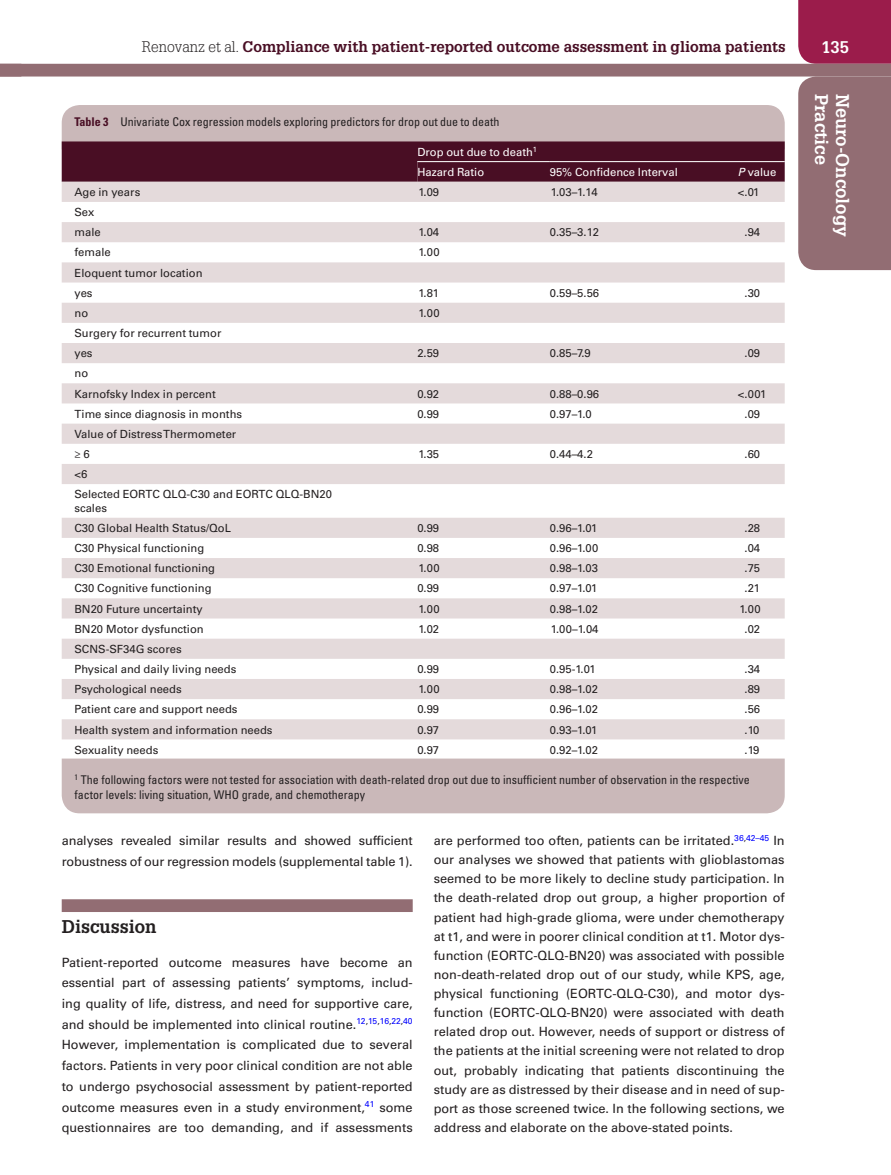
<style>
.page{position:relative;width:891px;height:1175px;background:#fff}
.page>*{position:absolute;margin:0;border:0;box-sizing:border-box;transform-origin:0 0}
.t1{font:700 18px "Glypha LT Std";color:#fff}
.t2{font:700 18px "Glypha LT Std";color:#231f20}
.t3{font:700 16.5px "Glypha LT Std";color:#fff}
.t4{font:700 15px "Glypha LT Std";color:#490e24}
.t5{font:12.75px/19px "Univers LT Std";letter-spacing:-.01em;color:#231f20;text-align:justify}
.t6{font:condensed 12px/15px "Univers LT Std";color:#231f20}
.t7{font:11.25px/20.1px "Univers LT Std";color:#231f20}
.t8{font:11.25px/20.1px "Univers LT Std";color:#fff}
.s1{font-weight:300;color:#231f20}
.s2{font-weight:700;color:#490e24}
.s3{font-style:italic}
</style>
<div class="page">
<div style="left:798px;top:0;width:93px;height:64px;background:#9b1c4b"></div>
<div style="left:0;top:64px;width:891px;height:12px;background:#926d73"></div>
<div style="left:798px;top:76px;width:93px;height:194px;background:#926d73"></div>
<div style="left:62px;top:758px;width:723px;height:55px;background:#cab8b9"></div>
<div style="left:62px;top:899px;width:351px;height:13px;background:#926d73"></div>
<svg style="left:62px;top:105px;width:723px;height:77px;background:#87606c"></svg>
<svg style="left:62px;top:182px;width:723px;height:557px"></svg>
<hr style="left:417px;top:161px;width:133px;height:1px;background:#fff">
<hr style="left:550px;top:161px;width:188px;height:1px;background:#fff">
<hr style="left:738px;top:161px;width:47px;height:1px;background:#fff">
<p class="t4" style="left:142px;top:37px;width:645px"><span class="s1">Renovanz et al.</span> Compliance with patient-reported outcome assessment in glioma patients</p>
<p class="t3" style="left:821px;top:37px;width:29px">135</p>
<h1 class="t1" style="left:833px;top:94px;width:85px;rotate:90deg">Oncology</h1>
<h1 class="t1" style="left:833px;top:94px;width:73px;rotate:90deg">Practice</h1>
<h1 class="t1" style="left:854px;top:94px;width:145px;rotate:90deg">Neuro-Oncology</h1>
<p class="t6" style="left:74px;top:114px;width:427px"><span class="s2">Table 3</span> Univariate Cox regression models exploring predictors for drop out due to death</p>
<p class="t8" style="left:417px;top:142px;width:121px">Drop out due to death<sup>1<br></sup>Hazard Ratio</p>
<p class="t8" style="left:550px;top:162px;width:130px">95% Confidence Interval</p>
<p class="t8" style="left:738px;top:162px;width:40px"><span class="s3">P</span> value</p>
<p class="t7" style="left:74px;top:182px;width:67px">Age in years</p>
<p class="t7" style="left:418px;top:182px;width:22px">1.09</p>
<p class="t7" style="left:551px;top:182px;width:48px">1.03–1.14</p>
<p class="t7" style="left:738px;top:182px;width:23px">&lt;.01</p>
<p class="t7" style="left:74px;top:202px;width:28px">Sex male</p>
<p class="t7" style="left:418px;top:222px;width:22px">1.04</p>
<p class="t7" style="left:550px;top:222px;width:51px">0.35–3.12</p>
<p class="t7" style="left:745px;top:222px;width:17px">.94</p>
<p class="t7" style="left:74px;top:242px;width:38px">female</p>
<p class="t7" style="left:418px;top:242px;width:23px">1.00</p>
<p class="t7" style="left:74px;top:262px;width:130px">Eloquent tumor location yes</p>
<p class="t7" style="left:418px;top:283px;width:22px">1.81</p>
<p class="t7" style="left:550px;top:283px;width:51px">0.59–5.56</p>
<p class="t7" style="left:745px;top:283px;width:17px">.30</p>
<p class="t7" style="left:74px;top:303px;width:15px">no</p>
<p class="t7" style="left:418px;top:303px;width:23px">1.00</p>
<p class="t7" style="left:74px;top:323px;width:148px">Surgery for recurrent tumor yes</p>
<p class="t7" style="left:417px;top:343px;width:23px">2.59</p>
<p class="t7" style="left:550px;top:343px;width:43px">0.85–7.9</p>
<p class="t7" style="left:745px;top:343px;width:17px">.09</p>
<p class="t7" style="left:74px;top:363px;width:143px">no<br>Karnofsky Index in percent</p>
<p class="t7" style="left:417px;top:383px;width:23px">0.92</p>
<p class="t7" style="left:550px;top:383px;width:51px">0.88–0.96</p>
<p class="t7" style="left:738px;top:383px;width:30px">&lt;.001</p>
<p class="t7" style="left:74px;top:404px;width:169px">Time since diagnosis in months</p>
<p class="t7" style="left:417px;top:404px;width:23px">0.99</p>
<p class="t7" style="left:550px;top:404px;width:44px">0.97–1.0</p>
<p class="t7" style="left:745px;top:404px;width:17px">.09</p>
<p class="t7" style="left:74px;top:424px;width:163px">Value of Distress Thermometer ≥ 6</p>
<p class="t7" style="left:418px;top:444px;width:22px">1.35</p>
<p class="t7" style="left:550px;top:444px;width:45px">0.44–4.2</p>
<p class="t7" style="left:745px;top:444px;width:17px">.60</p>
<p class="t7" style="left:74px;top:464px;width:259px">&lt;6<br>Selected EORTC QLQ-C30 and EORTC QLQ-BN20</p>
<p class="t7" style="left:74px;top:498px;width:158px">scales<br>C30 Global Health Status/QoL</p>
<p class="t7" style="left:417px;top:518px;width:23px">0.99</p>
<p class="t7" style="left:550px;top:518px;width:49px">0.96–1.01</p>
<p class="t7" style="left:745px;top:518px;width:17px">.28</p>
<p class="t7" style="left:74px;top:538px;width:131px">C30 Physical functioning</p>
<p class="t7" style="left:417px;top:538px;width:23px">0.98</p>
<p class="t7" style="left:550px;top:538px;width:50px">0.96–1.00</p>
<p class="t7" style="left:745px;top:538px;width:17px">.04</p>
<p class="t7" style="left:74px;top:558px;width:142px">C30 Emotional functioning</p>
<p class="t7" style="left:418px;top:558px;width:23px">1.00</p>
<p class="t7" style="left:550px;top:558px;width:50px">0.98–1.03</p>
<p class="t7" style="left:745px;top:558px;width:17px">.75</p>
<p class="t7" style="left:74px;top:578px;width:139px">C30 Cognitive functioning</p>
<p class="t7" style="left:417px;top:578px;width:23px">0.99</p>
<p class="t7" style="left:550px;top:578px;width:49px">0.97–1.01</p>
<p class="t7" style="left:745px;top:578px;width:17px">.21</p>
<p class="t7" style="left:74px;top:598px;width:130px">BN20 Future uncertainty</p>
<p class="t7" style="left:418px;top:598px;width:23px">1.00</p>
<p class="t7" style="left:550px;top:598px;width:50px">0.98–1.02</p>
<p class="t7" style="left:739px;top:598px;width:23px">1.00</p>
<p class="t7" style="left:74px;top:619px;width:131px">BN20 Motor dysfunction</p>
<p class="t7" style="left:418px;top:619px;width:22px">1.02</p>
<p class="t7" style="left:551px;top:619px;width:49px">1.00–1.04</p>
<p class="t7" style="left:745px;top:619px;width:17px">.02</p>
<p class="t7" style="left:74px;top:639px;width:163px">SCNS-SF34G scores<br>Physical and daily living needs</p>
<p class="t7" style="left:417px;top:659px;width:23px">0.99</p>
<p class="t7" style="left:550px;top:659px;width:47px">0.95-1.01</p>
<p class="t7" style="left:745px;top:659px;width:17px">.34</p>
<p class="t7" style="left:74px;top:679px;width:109px">Psychological needs</p>
<p class="t7" style="left:418px;top:679px;width:23px">1.00</p>
<p class="t7" style="left:550px;top:679px;width:50px">0.98–1.02</p>
<p class="t7" style="left:745px;top:679px;width:17px">.89</p>
<p class="t7" style="left:74px;top:699px;width:165px">Patient care and support needs</p>
<p class="t7" style="left:417px;top:699px;width:23px">0.99</p>
<p class="t7" style="left:550px;top:699px;width:50px">0.96–1.02</p>
<p class="t7" style="left:745px;top:699px;width:17px">.56</p>
<p class="t7" style="left:74px;top:719px;width:200px">Health system and information needs</p>
<p class="t7" style="left:417px;top:719px;width:23px">0.97</p>
<p class="t7" style="left:550px;top:719px;width:49px">0.93–1.01</p>
<p class="t7" style="left:745px;top:719px;width:17px">.10</p>
<p class="t7" style="left:74px;top:739px;width:85px">Sexuality needs</p>
<p class="t7" style="left:417px;top:739px;width:23px">0.97</p>
<p class="t7" style="left:550px;top:739px;width:50px">0.92–1.02</p>
<p class="t7" style="left:745px;top:739px;width:16px">.19</p>
<p class="t6" style="left:74px;top:771px;width:677px"><sup>1</sup> The following factors were not tested for association with death-related drop out due to insufficient number of observation in the respective factor levels: living situation, WHO grade, and chemotherapy</p>
<p class="t5" style="left:62px;top:830px;width:353px;line-height:20.7px">analyses revealed similar results and showed sufficient robustness of our regression models (supplemental table 1).</p>
<h1 class="t2" style="left:62px;top:915px;width:96px">Discussion</h1>
<p class="t5" style="left:62px;top:951px;width:353px;line-height:20.7px">Patient-reported outcome measures have become an essential part of assessing patients’ symptoms, includ&shy;ing quality of life, distress, and need for supportive care, and should be implemented into clinical routine.<sup>12</sup><sup>,</sup><sup>15</sup><sup>,</sup><sup>16</sup><sup>,</sup><sup>22</sup><sup>,</sup><sup>40<br></sup>However, implementation is complicated due to several factors. Patients in very poor clinical condition are not able to undergo psychosocial assessment by patient-reported outcome measures even in a study environment,<sup>41</sup> some questionnaires are too demanding, and if assessments</p>
<p class="t5" style="left:434px;top:831px;width:353px">are performed too often, patients can be irritated.<sup>36</sup><sup>,</sup><sup>42–45</sup> In our analyses we showed that patients with glioblastomas seemed to be more likely to decline study participation. In the death-related drop out group, a higher proportion of patient had high-grade glioma, were under chemotherapy at t1, and were in poorer clinical condition at t1. Motor dys&shy;function (EORTC-QLQ-BN20) was associated with possible non-death-related drop out of our study, while KPS, age, physical functioning (EORTC-QLQ-C30), and motor dys&shy;function (EORTC-QLQ-BN20) were associated with death related drop out. However, needs of support or distress of the patients at the initial screening were not related to drop out, probably indicating that patients discontinuing the study are as distressed by their disease and in need of sup&shy;port as those screened twice. In the following sections, we address and elaborate on the above-stated points.</p>
</div>
